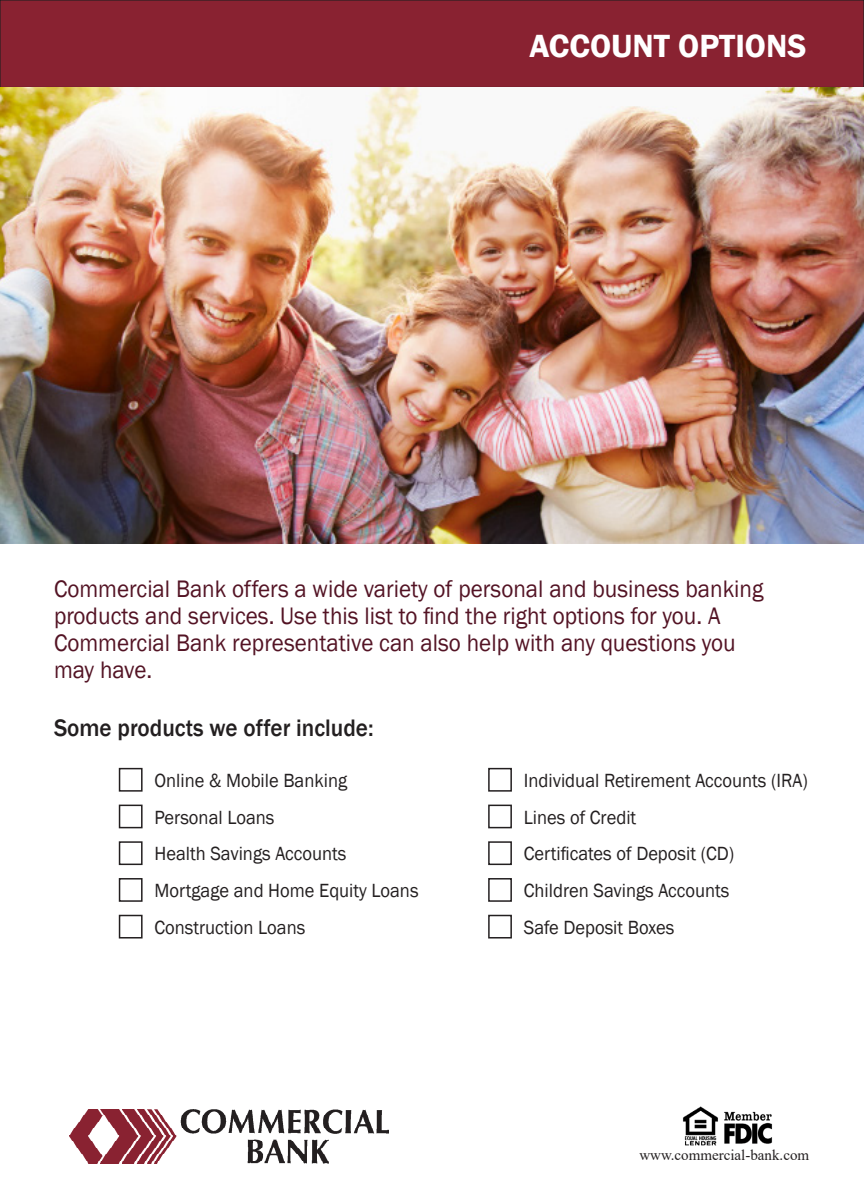
<style>
.page{position:relative;width:864px;height:1188px;background:#fff}
.page>*{position:absolute;margin:0;border:0;box-sizing:border-box;transform-origin:0 0}
.t1{font:600 33px "Franklin Gothic";color:#fff}
.t2{font:24.6px "Franklin Gothic";color:#531324;scale:.94 1}
.t3{font:500 24.6px "Franklin Gothic";color:#231f20;scale:.94 1}
.t4{font:19.65px "Franklin Gothic";color:#231f20;scale:.94 1}
.t5{font:15px "Times New Roman";color:#231f20}
</style>
<div class="page">
<div style="left:0;top:0;width:864px;height:87px;background:#892231"></div>
<div style="left:0;top:0;width:864px;height:88px;border:1px solid #231f20"></div>
<div style="left:119px;top:768px;width:24px;height:24px;border:2px solid #231f20"></div>
<div style="left:119px;top:805px;width:24px;height:23px;border:2px solid #231f20"></div>
<div style="left:119px;top:841px;width:24px;height:24px;border:2px solid #231f20"></div>
<div style="left:119px;top:878px;width:24px;height:24px;border:2px solid #231f20"></div>
<div style="left:488px;top:768px;width:24px;height:24px;border:2px solid #231f20"></div>
<div style="left:488px;top:805px;width:24px;height:23px;border:2px solid #231f20"></div>
<div style="left:488px;top:841px;width:24px;height:24px;border:2px solid #231f20"></div>
<div style="left:488px;top:878px;width:24px;height:24px;border:2px solid #231f20"></div>
<div style="left:119px;top:915px;width:24px;height:24px;border:2px solid #231f20"></div>
<div style="left:488px;top:915px;width:24px;height:24px;border:2px solid #231f20"></div>
<img style="left:0;top:87px;width:864px;height:456px">
<img style="left:69px;top:1109px;width:320px;height:54px">
<img style="left:682px;top:1106px;width:90px;height:40px">
<p class="t1" style="left:529px;top:25px;width:279px">ACCOUNT OPTIONS</p>
<p class="t2" style="left:54px;top:574px;width:756px">Commercial Bank offers a wide variety of personal and business banking</p>
<p class="t2" style="left:54px;top:601px;width:711px">products and services. Use this list to find the right options for you. A</p>
<p class="t2" style="left:54px;top:628px;width:727px">Commercial Bank representative can also help with any questions you</p>
<p class="t2" style="left:54px;top:655px;width:106px">may have.</p>
<p class="t3" style="left:54px;top:713px;width:342px">Some products we offer include:</p>
<p class="t4" style="left:154px;top:768px;width:207px">Online &amp; Mobile Banking</p>
<p class="t4" style="left:154px;top:805px;width:129px">Personal Loans</p>
<p class="t4" style="left:154px;top:842px;width:206px">Health Savings Accounts</p>
<p class="t4" style="left:154px;top:878px;width:283px">Mortgage and Home Equity Loans</p>
<p class="t4" style="left:154px;top:915px;width:162px">Construction Loans</p>
<p class="t4" style="left:524px;top:768px;width:304px">Individual Retirement Accounts (IRA)</p>
<p class="t4" style="left:524px;top:805px;width:121px">Lines of Credit</p>
<p class="t4" style="left:524px;top:842px;width:225px">Certificates of Deposit (CD)</p>
<p class="t4" style="left:524px;top:878px;width:220px">Children Savings Accounts</p>
<p class="t4" style="left:524px;top:915px;width:162px">Safe Deposit Boxes</p>
<p class="t5" style="left:639px;top:1145px;width:171px">www.commercial-bank.com</p>
</div>
